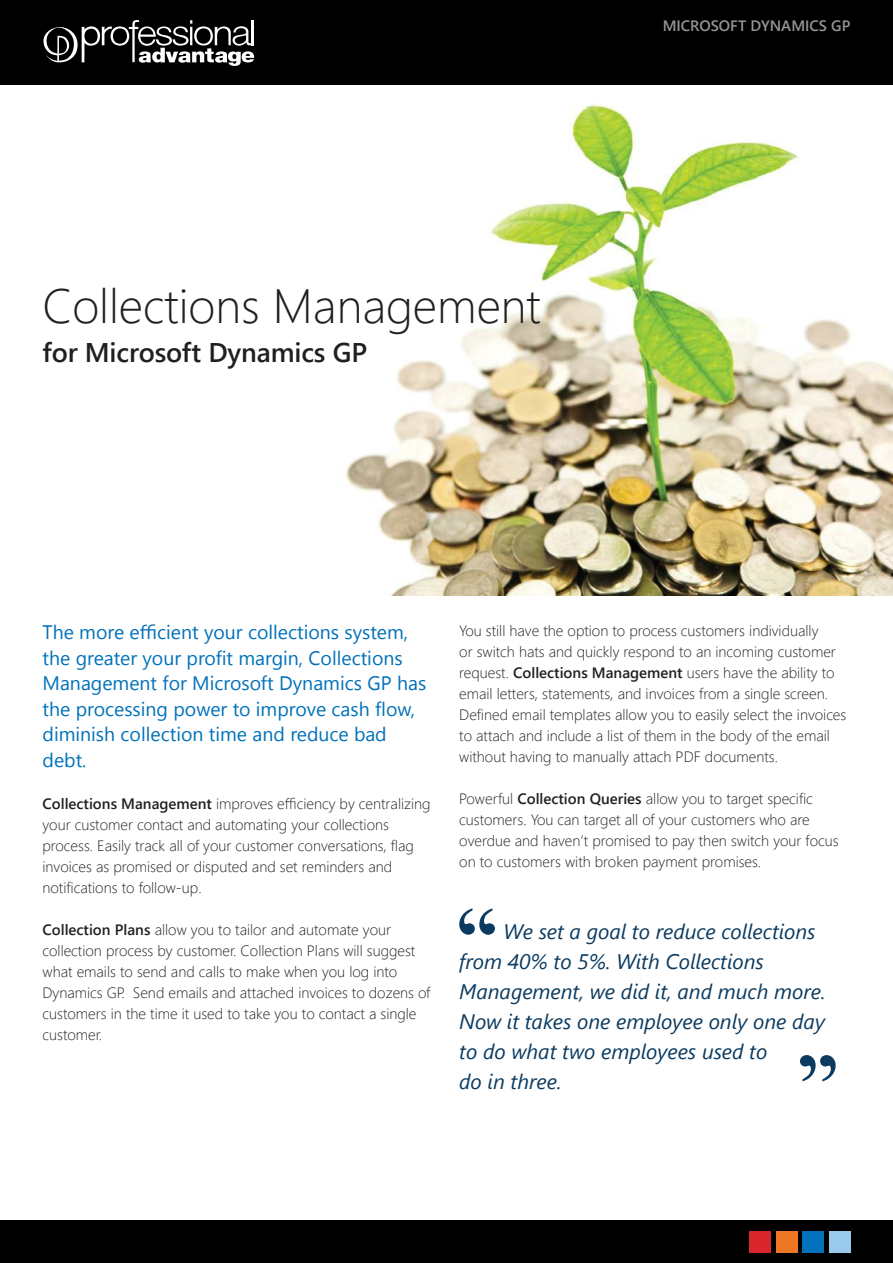
<style>
.page{position:relative;width:893px;height:1263px;background:#fff}
.page>*{position:absolute;margin:0;border:0;box-sizing:border-box;transform-origin:0 0}
.t1{font:300 48px "Segoe UI";color:#221f1f}
.t2{font:600 27px "Segoe UI";letter-spacing:-.005em;color:#221f1f}
.t3{font:italic 21px/30px "Segoe UI";color:#0b3b60}
.t4{font:19.5px/25.5px "Segoe UI";color:#0071ba}
.t5{font:300 15px/21px "Segoe UI";color:#221f1f}
.t6{font:600 15px "Segoe UI";color:#939597}
.s1{font-weight:600}
</style>
<div class="page">
<div style="left:0;top:1220px;width:893px;height:43px;background:#000"></div>
<div style="left:749px;top:1231px;width:22px;height:21px;background:#da272e"></div>
<div style="left:776px;top:1231px;width:21px;height:21px;background:#ef7622"></div>
<div style="left:803px;top:1231px;width:21px;height:21px;background:#0071ba"></div>
<div style="left:829px;top:1231px;width:21px;height:21px;background:#9acaeb"></div>
<div style="left:0;top:0;width:893px;height:85px;background:#000"></div>
<svg style="left:44px;top:20px;width:210px;height:46px"></svg>
<img style="left:345px;top:104px;width:548px;height:491px">
<svg style="left:800px;top:1055px;width:36px;height:26px"></svg>
<svg style="left:459px;top:908px;width:36px;height:27px"></svg>
<h1 class="t1" style="left:43px;top:287px;width:500px">Collections Management</h1>
<h2 class="t2" style="left:43px;top:342px;width:326px">for Microsoft Dynamics GP</h2>
<p class="t6" style="left:663px;top:17px;width:189px">MICROSOFT DYNAMICS GP</p>
<h3 class="t4" style="left:43px;top:619px;width:385px">The more efficient your collections system, the greater your profit margin, Collections Management for Microsoft Dynamics GP has the processing power to improve cash flow, diminish collection time and reduce bad debt.</h3>
<p class="t5" style="left:43px;top:792px;width:390px"><span class="s1">Collections Management</span> improves efficiency by centralizing your customer contact and automating your collections process. Easily track all of your customer conversations, flag invoices as promised or disputed and set reminders and notifications to follow-up.</p>
<p class="t5" style="left:43px;top:918px;width:389px"><span class="s1">Collection Plans</span> allow you to tailor and automate your collection process by customer. Collection Plans will suggest what emails to send and calls to make when you log into Dynamics GP. Send emails and attached invoices to dozens of customers in the time it used to take you to contact a single customer.</p>
<p class="t5" style="left:459px;top:620px;width:389px">You still have the option to process customers individually<br>or switch hats and quickly respond to an incoming customer request. <span class="s1">Collections Management</span> users have the ability to email letters, statements, and invoices from a single screen.<br>Defined email templates allow you to easily select the invoices to attach and include a list of them in the body of the email without having to manually attach PDF documents.</p>
<p class="t5" style="left:459px;top:788px;width:381px">Powerful <span class="s1">Collection Queries</span> allow you to target specific customers. You can target all of your customers who are overdue and haven’t promised to pay then switch your focus on to customers with broken payment promises.</p>
<h3 class="t3" style="left:459px;top:918px;width:368px;text-indent:44px">We set a goal to reduce collections from 40% to 5%. With Collections<br>Management, we did it, and much more.<br>Now it takes one employee only one day to do what two employees used to<br>do in three.</h3>
</div>
